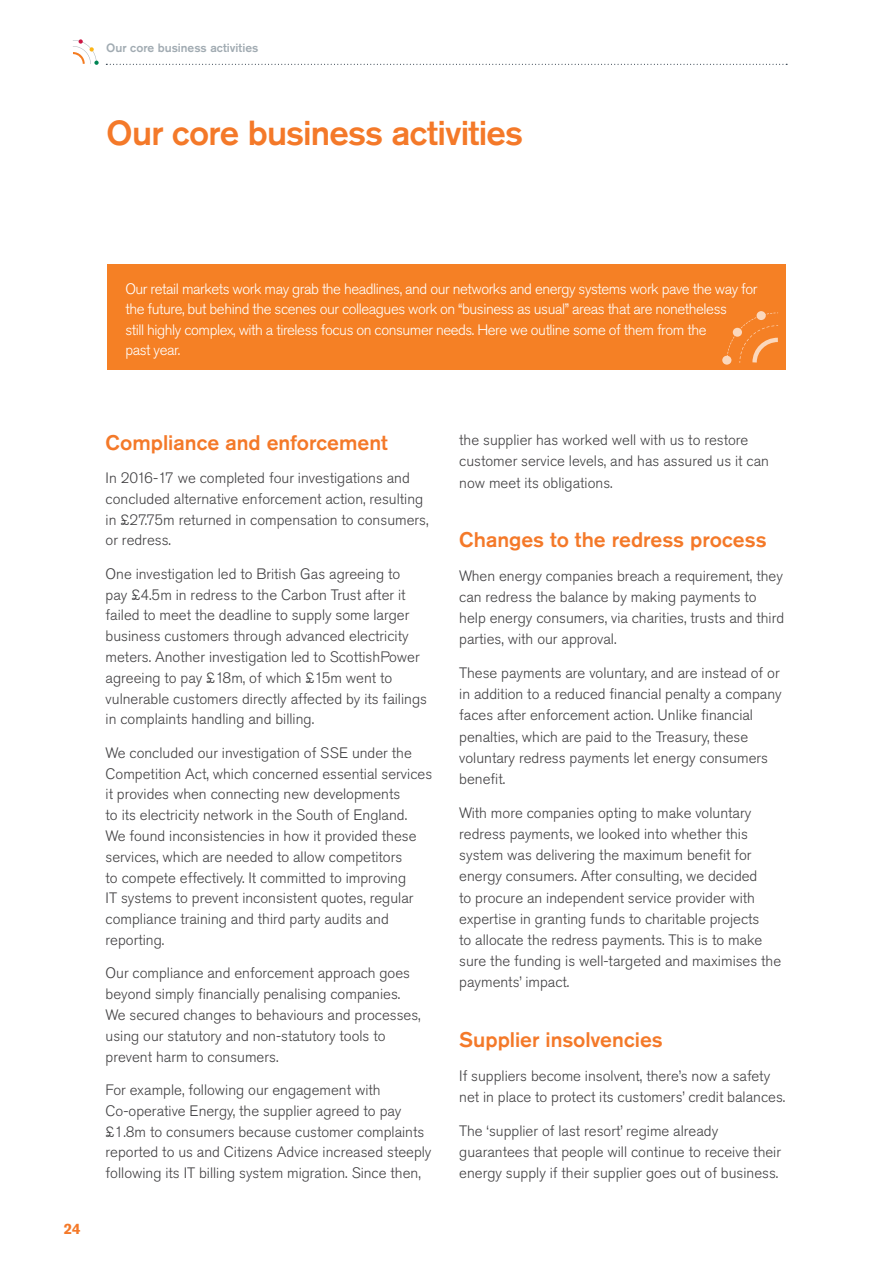
<style>
.page{position:relative;width:893px;height:1263px;background:#fff}
.page>*{position:absolute;margin:0;border:0;box-sizing:border-box;transform-origin:0 0}
.t1{font:500 34.5px "Akzidenz Grotesk Pro";letter-spacing:-.025em;color:#f47929}
.t2{font:500 21px "Akzidenz Grotesk Pro";color:#f47929}
.t3{font:300 15px/21.1px "Akzidenz Grotesk Pro";color:#414042}
.t4{font:300 15px/20.2px "Akzidenz Grotesk Pro";letter-spacing:-.03em;color:#fff}
.t5{font:700 15px "Akzidenz Grotesk Pro";color:#f47929}
.t6{font:500 12px "Akzidenz Grotesk Pro";color:#a1abb2}
</style>
<div class="page">
<svg style="left:106px;top:64px;width:681px;height:1px"></svg>
<div style="left:107px;top:265px;width:679px;height:105px;background:#f58025"></div>
<svg style="left:726px;top:313px;width:52px;height:50px"></svg>
<svg style="left:757px;top:311px;width:9px;height:9px"></svg>
<svg style="left:733px;top:328px;width:9px;height:9px"></svg>
<svg style="left:722px;top:356px;width:9px;height:9px"></svg>
<svg style="left:73px;top:39px;width:26px;height:26px"></svg>
<p class="t6" style="left:106px;top:40px;width:154px">Our core business activities</p>
<h1 class="t1" style="left:106px;top:110px;width:418px">Our core business activities</h1>
<p class="t4" style="left:125px;top:279px;width:634px">Our retail markets work may grab the headlines, and our networks and energy systems work pave the way for the future, but behind the scenes our colleagues work on “business as usual” areas that are nonetheless<br>still highly complex, with a tireless focus on consumer needs. Here we outline some of them from the<br>past year.</p>
<p class="t5" style="left:64px;top:1219px;width:18px">24</p>
<h2 class="t2" style="left:106px;top:428px;width:284px">Compliance and enforcement</h2>
<p class="t3" style="left:106px;top:467px;width:324px;line-height:20.7px">In 2016-17 we completed four investigations and concluded alternative enforcement action, resulting in £27.75m returned in compensation to consumers, or redress.</p>
<p class="t3" style="left:106px;top:563px;width:323px">One investigation led to British Gas agreeing to<br>pay £4.5m in redress to the Carbon Trust after it failed to meet the deadline to supply some larger business customers through advanced electricity meters. Another investigation led to ScottishPower agreeing to pay £18m, of which £15m went to vulnerable customers directly affected by its failings in complaints handling and billing.</p>
<p class="t3" style="left:106px;top:742px;width:328px">We concluded our investigation of SSE under the Competition Act, which concerned essential services it provides when connecting new developments<br>to its electricity network in the South of England.<br>We found inconsistencies in how it provided these services, which are needed to allow competitors<br>to compete effectively. It committed to improving<br>IT systems to prevent inconsistent quotes, regular compliance training and third party audits and reporting.</p>
<p class="t3" style="left:106px;top:963px;width:317px;line-height:20.7px">Our compliance and enforcement approach goes beyond simply financially penalising companies.<br>We secured changes to behaviours and processes, using our statutory and non-statutory tools to prevent harm to consumers.</p>
<p class="t3" style="left:106px;top:1079px;width:327px;line-height:20.7px">For example, following our engagement with Co-operative Energy, the supplier agreed to pay £1.8m to consumers because customer complaints reported to us and Citizens Advice increased steeply following its IT billing system migration. Since then,</p>
<p class="t3" style="left:459px;top:429px;width:311px">the supplier has worked well with us to restore customer service levels, and has assured us it can now meet its obligations.</p>
<h2 class="t2" style="left:459px;top:526px;width:309px">Changes to the redress process</h2>
<p class="t3" style="left:459px;top:565px;width:326px">When energy companies breach a requirement, they can redress the balance by making payments to help energy consumers, via charities, trusts and third parties, with our approval.</p>
<p class="t3" style="left:459px;top:662px;width:324px">These payments are voluntary, and are instead of or in addition to a reduced financial penalty a company faces after enforcement action. Unlike financial penalties, which are paid to the Treasury, these voluntary redress payments let energy consumers benefit.</p>
<p class="t3" style="left:459px;top:802px;width:323px">With more companies opting to make voluntary redress payments, we looked into whether this system was delivering the maximum benefit for energy consumers. After consulting, we decided<br>to procure an independent service provider with expertise in granting funds to charitable projects<br>to allocate the redress payments. This is to make sure the funding is well-targeted and maximises the payments’ impact.</p>
<h2 class="t2" style="left:459px;top:1026px;width:205px">Supplier insolvencies</h2>
<p class="t3" style="left:459px;top:1065px;width:328px">If suppliers become insolvent, there’s now a safety net in place to protect its customers’ credit balances.</p>
<p class="t3" style="left:459px;top:1120px;width:323px">The ‘supplier of last resort’ regime already guarantees that people will continue to receive their energy supply if their supplier goes out of business.</p>
</div>
